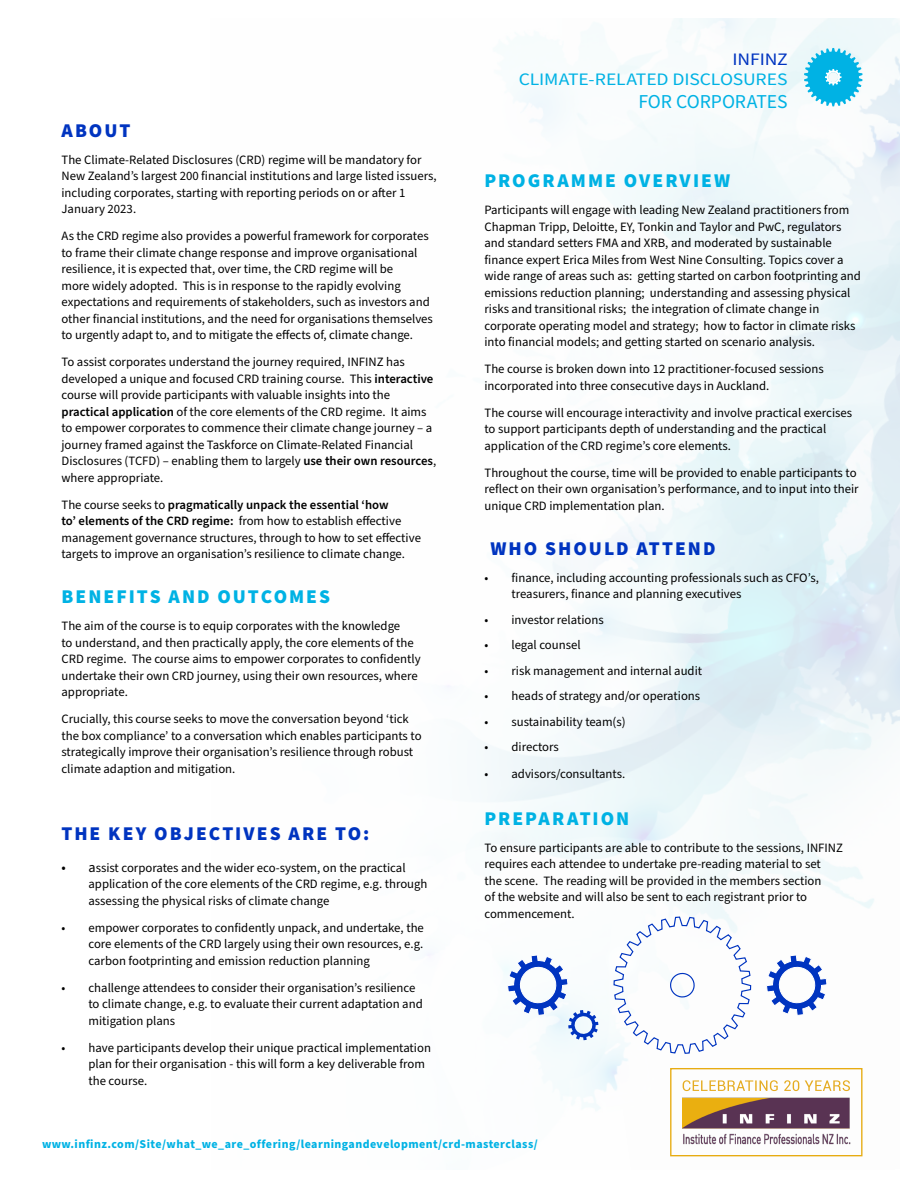
<style>
.page{position:relative;width:918px;height:1188px;background:#fff}
.page>*{position:absolute;margin:0;border:0;box-sizing:border-box;transform-origin:0 0}
.t1{font:19.65px "Source Sans Pro";letter-spacing:-.005em;color:#00b2e4}
.t2{font:900 19.5px "Source Sans Pro";letter-spacing:.1em;color:#00b2e4}
.H1___Left{font:900 19.5px "Source Sans Pro";letter-spacing:.1em;color:#0034c0}
.t3{font:17.55px "Source Sans Pro";letter-spacing:-.01em;color:#00b2e4;scale:1.12 1}
.t4{font:17.55px "Source Sans Pro";letter-spacing:-.01em;color:#0034c0;scale:1.12 1}
.H1___Left-2{font:12.75px/16.5px "Source Sans Pro";color:#000}
.t5{font:700 12px "Source Sans Pro";letter-spacing:.035em;color:#00b2e4}
.s1{font-weight:600}
.s2{font-size:14.25px}
</style>
<div class="page">
<svg style="left:683px;top:1080px;width:167px;height:11px"></svg>
<img style="left:682px;top:1097px;width:169px;height:48px">
<div style="left:670px;top:1068px;width:193px;height:88px;border:1px solid #e7ac12"></div>
<svg style="left:804px;top:48px;width:58px;height:58px"></svg>
<svg style="left:613px;top:916px;width:139px;height:139px"></svg>
<svg style="left:766px;top:955px;width:61px;height:61px"></svg>
<svg style="left:507px;top:947px;width:91px;height:93px"></svg>
<p class="H1___Left" style="left:62px;top:117px;width:70px">ABOUT</p>
<p class="H1___Left-2" style="left:62px;top:152px;width:377px">The Climate-Related Disclosures (CRD) regime will be mandatory for New Zealand’s largest 200 financial institutions and large listed issuers, including corporates, starting with reporting periods on or after 1<br>January 2023.</p>
<p class="H1___Left-2" style="left:62px;top:228px;width:373px">As the CRD regime also provides a powerful framework for corporates to frame their climate change response and improve organisational resilience, it is expected that, over time, the CRD regime will be<br>more widely adopted. This is in response to the rapidly evolving expectations and requirements of stakeholders, such as investors and other financial institutions, and the need for organisations themselves to urgently adapt to, and to mitigate the effects of, climate change.</p>
<p class="H1___Left-2" style="left:62px;top:354px;width:376px">To assist corporates understand the journey required, INFINZ has developed a unique and focused CRD training course. This <span class="s1">interactive </span>course will provide participants with valuable insights into the <span class="s1">practical application</span> of the core elements of the CRD regime. It aims to empower corporates to commence their climate change journey – a journey framed against the Taskforce on Climate-Related Financial Disclosures (TCFD) – enabling them to largely <span class="s1">use their own resources</span>, where appropriate.</p>
<p class="H1___Left-2" style="left:62px;top:497px;width:361px">The course seeks to <span class="s1">pragmatically unpack the essential ‘how<br>to’ elements of the CRD regime:</span> from how to establish effective management governance structures, through to how to set effective targets to improve an organisation’s resilience to climate change.</p>
<p class="t2" style="left:62px;top:583px;width:270px">BENEFITS AND OUTCOMES</p>
<p class="H1___Left-2" style="left:62px;top:618px;width:361px">The aim of the course is to equip corporates with the knowledge<br>to understand, and then practically apply, the core elements of the CRD regime. The course aims to empower corporates to confidently undertake their own CRD journey, using their own resources, where appropriate.</p>
<p class="H1___Left-2" style="left:62px;top:711px;width:362px">Crucially, this course seeks to move the conversation beyond ‘tick the box compliance’ to a conversation which enables participants to strategically improve their organisation’s resilience through robust climate adaption and mitigation.</p>
<p class="H1___Left" style="left:62px;top:820px;width:310px">THE KEY OBJECTIVES ARE TO:</p>
<p class="H1___Left-2" style="left:88px;top:860px;width:341px;text-indent:-27px"><span class="s2">• a</span>ssist corporates and the wider eco-system, on the practical application of the core elements of the CRD regime, e.g. through assessing the physical risks of climate change</p>
<p class="H1___Left-2" style="left:88px;top:920px;width:337px;text-align:justify;text-indent:-27px">• empower corporates to confidently unpack, and undertake, the core elements of the CRD largely using their own resources, e.g. carbon footprinting and emission reduction planning</p>
<p class="H1___Left-2" style="left:88px;top:980px;width:336px;text-indent:-27px">• challenge attendees to consider their organisation’s resilience to climate change, e.g. to evaluate their current adaptation and mitigation plans</p>
<p class="H1___Left-2" style="left:88px;top:1040px;width:344px;text-indent:-27px">• have participants develop their unique practical implementation plan for their organisation - this will form a key deliverable from the course.</p>
<h3 class="t4" style="left:733px;top:48px;width:51px">INFINZ</h3>
<h3 class="t3" style="left:519px;top:67px;width:242px">CLIMATE-RELATED DISCLOSURES</h3>
<h1 class="t1" style="left:638px;top:89px;width:151px">FOR CORPORATES</h1>
<p class="t2" style="left:484px;top:167px;width:247px">PROGRAMME OVERVIEW</p>
<p class="H1___Left-2" style="left:484px;top:202px;width:378px">Participants will engage with leading New Zealand practitioners from Chapman Tripp, Deloitte, EY, Tonkin and Taylor and PwC, regulators and standard setters FMA and XRB, and moderated by sustainable finance expert Erica Miles from West Nine Consulting. Topics cover a wide range of areas such as: getting started on carbon footprinting and emissions reduction planning; understanding and assessing physical risks and transitional risks; the integration of climate change in corporate operating model and strategy; how to factor in climate risks into financial models; and getting started on scenario analysis.</p>
<p class="H1___Left-2" style="left:484px;top:361px;width:341px">The course is broken down into 12 practitioner-focused sessions incorporated into three consecutive days in Auckland.</p>
<p class="H1___Left-2" style="left:484px;top:405px;width:369px">The course will encourage interactivity and involve practical exercises to support participants depth of understanding and the practical application of the CRD regime’s core elements.</p>
<p class="H1___Left-2" style="left:484px;top:465px;width:376px">Throughout the course, time will be provided to enable participants to reflect on their own organisation’s performance, and to input into their unique CRD implementation plan.</p>
<p class="H1___Left" style="left:490px;top:535px;width:227px">WHO SHOULD ATTEND</p>
<p class="H1___Left-2" style="left:512px;top:570px;width:309px;text-indent:-27px">• finance, including accounting professionals such as CFO’s, treasurers, finance and planning executives</p>
<p class="H1___Left-2" style="left:484px;top:612px;width:121px">• investor relations</p>
<p class="H1___Left-2" style="left:484px;top:637px;width:98px">• legal counsel</p>
<p class="H1___Left-2" style="left:484px;top:663px;width:219px">• risk management and internal audit</p>
<p class="H1___Left-2" style="left:484px;top:688px;width:217px">• heads of strategy and/or operations</p>
<p class="H1___Left-2" style="left:484px;top:714px;width:143px">• sustainability team(s)</p>
<p class="H1___Left-2" style="left:484px;top:739px;width:76px">• directors</p>
<p class="H1___Left-2" style="left:484px;top:766px;width:142px">• advisors/consultants.</p>
<p class="t2" style="left:484px;top:805px;width:146px">PREPARATION</p>
<p class="H1___Left-2" style="left:484px;top:840px;width:360px">To ensure participants are able to contribute to the sessions, INFINZ requires each attendee to undertake pre-reading material to set<br>the scene. The reading will be provided in the members section<br>of the website and will also be sent to each registrant prior to commencement.</p>
<p class="t5" style="left:42px;top:1135px;width:497px">www.infinz.com/Site/what_we_are_offering/learningandevelopment/crd-masterclass/</p>
</div>
